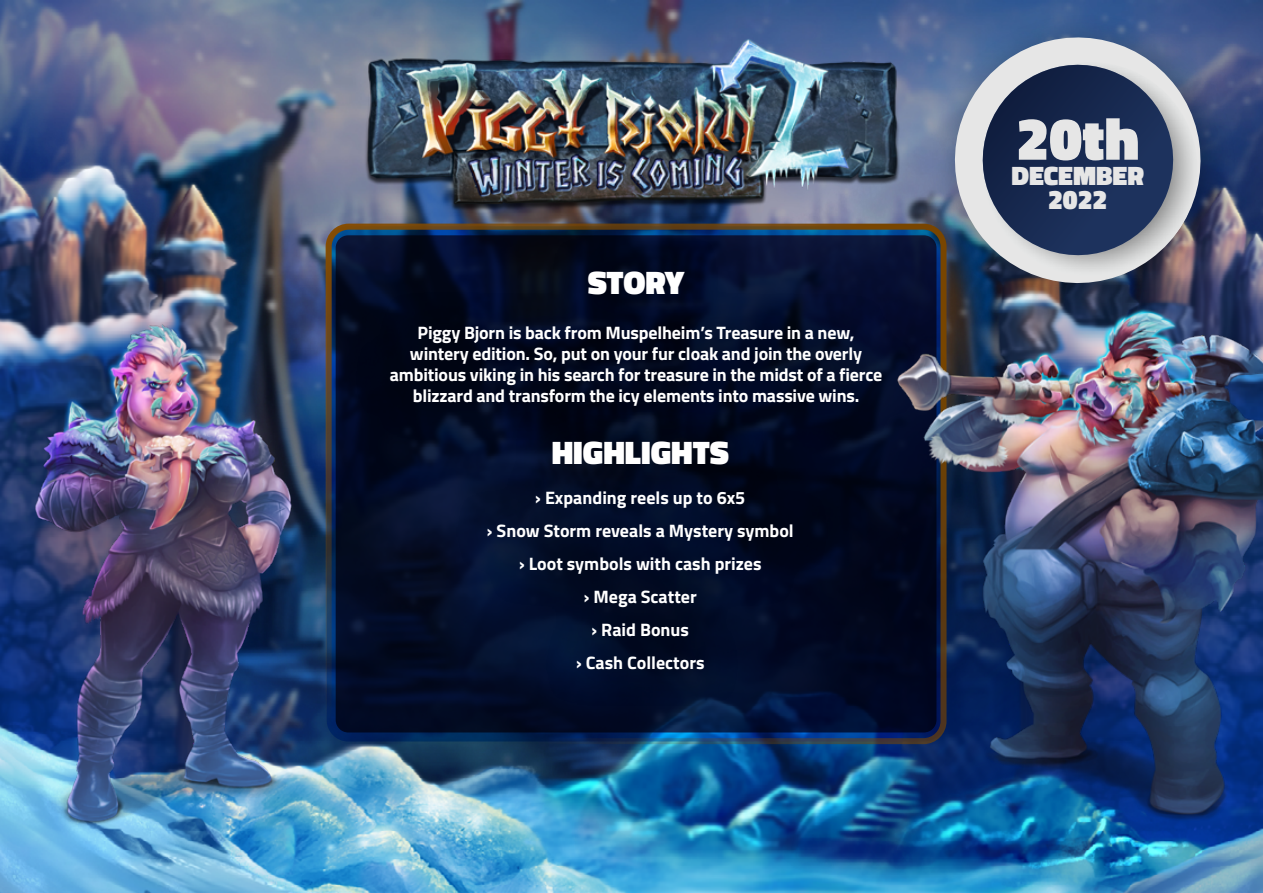
<style>
.page{position:relative;width:1263px;height:893px;background:#fff}
.page>*{position:absolute;margin:0;border:0;box-sizing:border-box;transform-origin:0 0}
.t1{font:900 60px "Titillium Web";color:#e6e6e6}
.t2{font:900 33px "Titillium Web";color:#fff}
.t3{font:900 27px/24px "Titillium Web";color:#e6e6e6;text-align:center}
.t4{font:700 18px/33px "Titillium Web";letter-spacing:-.01em;color:#fff;text-align:center}
</style>
<div class="page">
<img style="left:0;top:0;width:1263px;height:893px">
<svg style="left:331px;top:231px;width:610px;height:506px;background:#020d29"></svg>
<div style="left:326px;top:224px;width:620px;height:520px;border:6px solid #784500;border-radius:20px"></div>
<svg style="left:356px;top:246px;width:560px;height:195px;background:#020a21"></svg>
<svg style="left:456px;top:404px;width:371px;height:302px;background:#020b25"></svg>
<img style="left:233px;top:21px;width:696px;height:225px">
<div style="left:929px;top:11px;width:309px;height:311px;background:#000;opacity:.33"></div>
<svg style="left:939px;top:21px;width:278px;height:238px;background:#63779b"></svg>
<svg style="left:970px;top:54px;width:238px;height:205px;background:#55617c"></svg>
<img style="left:0;top:283px;width:315px;height:587px">
<img style="left:883px;top:259px;width:380px;height:618px">
<h2 class="t2" style="left:588px;top:259px;width:98px">STORY</h2>
<p class="t4" style="left:390px;top:322px;width:494px;line-height:21px">Piggy Bjorn is back from Muspelheim’s Treasure in a new, wintery edition. So, put on your fur cloak and join the overly ambitious viking in his search for treasure in the midst of a fierce blizzard and transform the icy elements into massive wins.</p>
<h2 class="t2" style="left:552px;top:428px;width:179px">HIGHLIGHTS</h2>
<p class="t4" style="left:487px;top:480px;width:308px">› Expanding reels up to 6x5<br>› Snow Storm reveals a Mystery symbol › Loot symbols with cash prizes<br>› Mega Scatter<br>› Raid Bonus<br>› Cash Collectors</p>
<h1 class="t1" style="left:1016px;top:95px;width:124px">20th</h1>
<h3 class="t3" style="left:1011px;top:164px;width:134px">DECEMBER<br>2022</h3>
</div>
